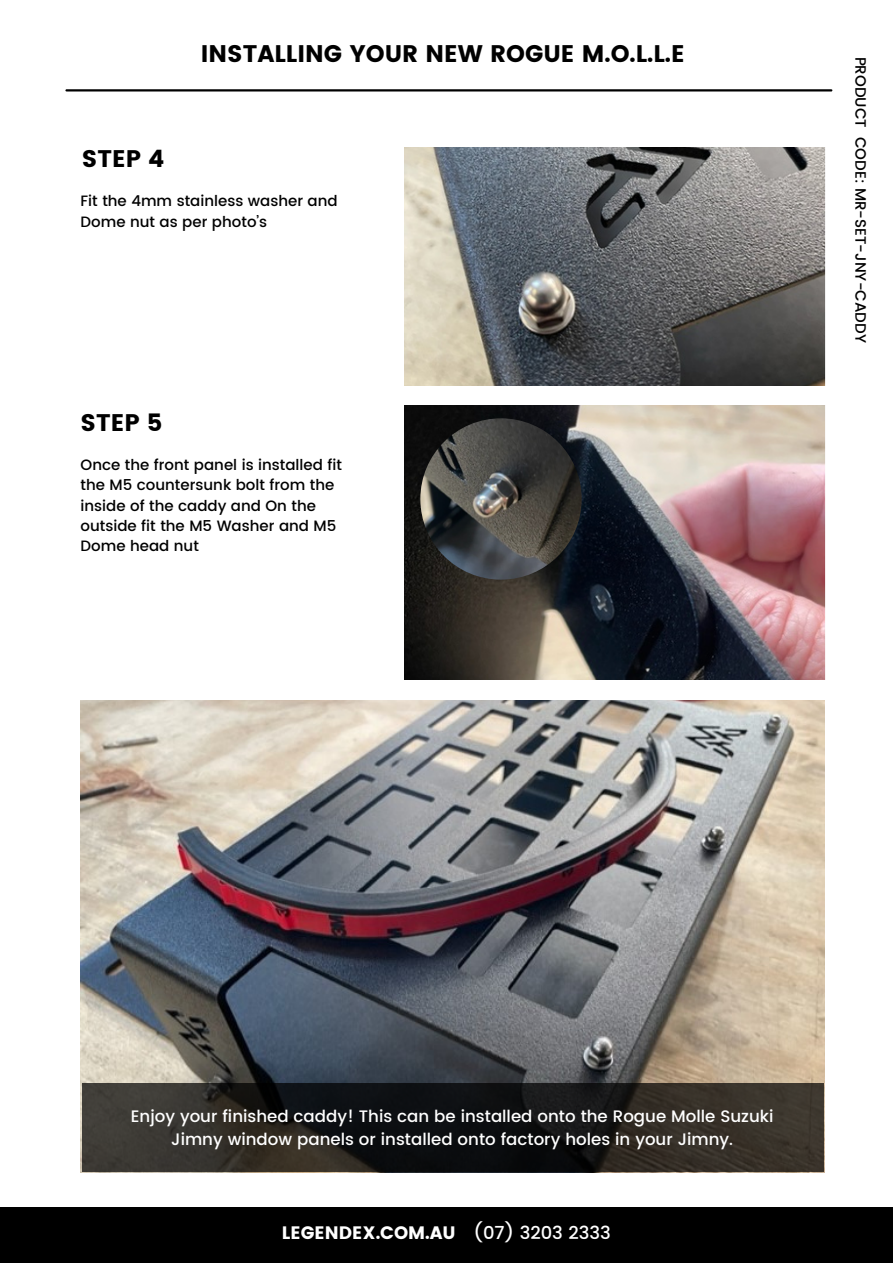
<style>
.page{position:relative;width:893px;height:1264px;background:#fff}
.page>*{position:absolute;margin:0;border:0;box-sizing:border-box;transform-origin:0 0}
.t1{font:24px "Poppins";color:#000}
.t2{font:18px "Poppins";color:#fff}
.t3{font:500 16.65px/22.4px "Poppins";color:#fff;text-align:center}
.t4{font:500 15px/20.2px "Poppins";color:#000}
.s1{font-weight:500}
</style>
<div class="page">
<div style="left:0;top:1207px;width:892px;height:55px;background:#000"></div>
<img style="left:81px;top:700px;width:743px;height:472px">
<svg style="left:82px;top:1083px;width:741px;height:89px"></svg>
<hr style="left:66px;top:89px;width:765px;height:2px;background:#000">
<img style="left:404px;top:147px;width:421px;height:238px">
<img style="left:404px;top:405px;width:421px;height:275px">
<img style="left:420px;top:418px;width:161px;height:161px;border-radius:50%">
<h1 class="t1" style="left:82px;top:145px;width:84px">STEP 4</h1>
<h1 class="t1" style="left:201px;top:40px;width:485px">INSTALLING YOUR NEW ROGUE M.O.L.L.E</h1>
<p class="t4" style="left:81px;top:191px;width:258px">Fit the 4mm stainless washer and<br>Dome nut as per photo’s</p>
<h1 class="t1" style="left:81px;top:409px;width:83px">STEP 5</h1>
<p class="t4" style="left:81px;top:455px;width:263px">Once the front panel is installed fit the M5 countersunk bolt from the inside of the caddy and On the outside fit the M5 Washer and M5<br>Dome head nut</p>
<p class="t4" style="left:870px;top:57px;width:287px;rotate:90deg">PRODUCT CODE: MR-SET-JNY-CADDY</p>
<p class="t3" style="left:131px;top:1105px;width:644px">Enjoy your finished caddy! This can be installed onto the Rogue Molle Suzuki<br>Jimny window panels or installed onto factory holes in your Jimny.</p>
<p class="t2" style="left:282px;top:1222px;width:330px">LEGENDEX.COM.AU <span class="s1">(07) 3203 2333</span></p>
</div>
